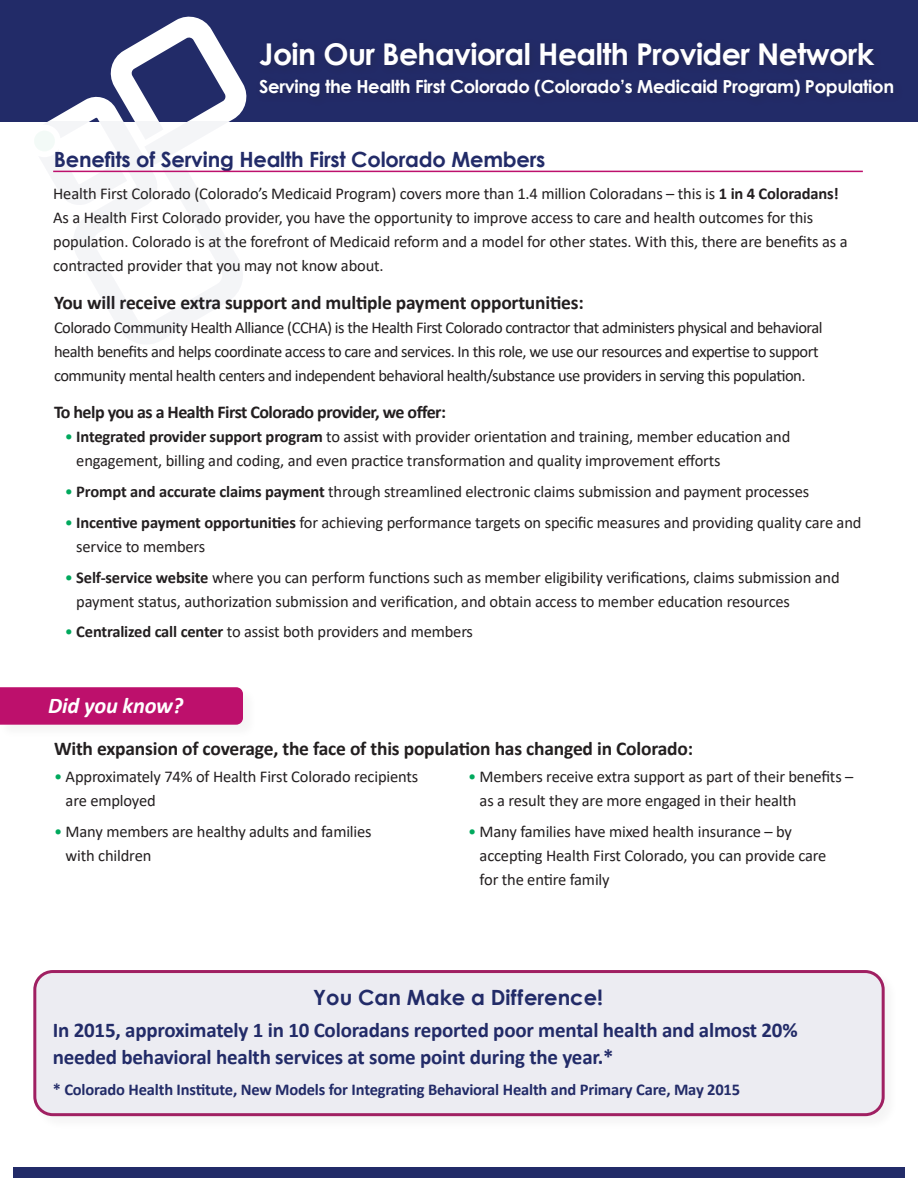
<style>
.page{position:relative;width:918px;height:1188px;background:#fff}
.page>*{position:absolute;margin:0;border:0;box-sizing:border-box;transform-origin:0 0}
.t1{font:700 30px "Century Gothic";letter-spacing:-.02em;color:#fff}
.t2{font:italic 700 22.5px "Calibri";letter-spacing:-.01em;color:#fff}
.t3{font:700 21px/27px "Calibri";letter-spacing:-.01em;color:#222b68}
.t4{font:700 21px "Century Gothic";letter-spacing:-.01em;color:#222b68}
.t5{font:700 19.5px "Calibri";letter-spacing:-.01em;color:#231f20}
.t6{font:700 18px "Century Gothic";letter-spacing:-.02em;color:#fff}
.t7{font:700 18px "Calibri";letter-spacing:-.03em;color:#231f20}
.t8{font:16.5px/24px "Calibri";letter-spacing:-.01em;color:#231f20}
.t9{font:16.5px/24px "Calibri";letter-spacing:-.03em;color:#231f20}
.t10{font:700 16.5px "Calibri";letter-spacing:-.01em;color:#222b68}
.s1{font-weight:700}
.s2{color:#00a95d}
</style>
<div class="page">
<div style="left:0;top:686px;width:258px;height:54px;background:#fafafa"></div>
<div style="left:0;top:687px;width:243px;height:38px;background:#bd106c"></div>
<div style="left:0;top:0;width:918px;height:122px;background:#222b68"></div>
<svg style="left:47px;top:16px;width:200px;height:106px"></svg>
<div style="left:13px;top:1167px;width:892px;height:11px;background:#222b68"></div>
<svg style="left:40px;top:122px;width:210px;height:222px"></svg>
<div style="left:34px;top:131px;width:21px;height:20px;background:#f3faf7;border-radius:50%"></div>
<div style="left:32px;top:969px;width:868px;height:162px;background:#231f20;opacity:.05"></div>
<div style="left:35px;top:972px;width:848px;height:143px;background:#ececf2;border-radius:18px"></div>
<div style="left:33px;top:970px;width:852px;height:146px;border:3px solid #a02062;border-radius:18px"></div>
<hr style="left:53px;top:171px;width:810px;height:1px;background:#bd106c">
<p class="t1" style="left:259px;top:31px;width:616px">Join Our Behavioral Health Provider Network</p>
<p class="t6" style="left:259px;top:73px;width:637px">Serving the Health First Colorado (Colorado’s Medicaid Program) Population</p>
<p class="t4" style="left:54px;top:143px;width:493px">Benefits of Serving Health First Colorado Members</p>
<p class="t8" style="left:53px;top:181px;width:796px">Health First Colorado (Colorado’s Medicaid Program) covers more than 1.4 million Coloradans – this is <span class="s1">1 in 4 Coloradans!<br></span>As a Health First Colorado provider, you have the opportunity to improve access to care and health outcomes for this population. Colorado is at the forefront of Medicaid reform and a model for other states. With this, there are benefits as a contracted provider that you may not know about.</p>
<p class="t5" style="left:54px;top:289px;width:531px">You will receive extra support and multiple payment opportunities:</p>
<p class="t9" style="left:54px;top:315px;width:770px">Colorado Community Health Alliance (CCHA) is the Health First Colorado contractor that administers physical and behavioral health benefits and helps coordinate access to care and services. In this role, we use our resources and expertise to support community mental health centers and independent behavioral health/substance use providers in serving this population.</p>
<p class="t7" style="left:54px;top:400px;width:394px">To help you as a Health First Colorado provider, we offer:</p>
<p class="t8" style="left:76px;top:424px;width:716px;text-indent:-12px"><span class="s2">•</span> <span class="s1">Integrated provider support program</span> to assist with provider orientation and training, member education and engagement, billing and coding, and even practice transformation and quality improvement efforts</p>
<p class="t8" style="left:65px;top:479px;width:746px"><span class="s2">•</span> <span class="s1">Prompt and accurate claims payment</span> through streamlined electronic claims submission and payment processes</p>
<p class="t8" style="left:76px;top:510px;width:787px;text-indent:-12px"><span class="s2">•</span> <span class="s1">Incentive payment opportunities</span> for achieving performance targets on specific measures and providing quality care and service to members</p>
<p class="t8" style="left:76px;top:565px;width:765px;text-indent:-12px"><span class="s2">•</span> <span class="s1">Self-service website</span> where you can perform functions such as member eligibility verifications, claims submission and payment status, authorization submission and verification, and obtain access to member education resources</p>
<p class="t8" style="left:65px;top:619px;width:410px"><span class="s2">•</span> <span class="s1">Centralized call center</span> to assist both providers and members</p>
<p class="t2" style="left:48px;top:689px;width:136px">Did you know?</p>
<p class="t5" style="left:54px;top:735px;width:641px">With expansion of coverage, the face of this population has changed in Colorado:</p>
<p class="t8" style="left:66px;top:764px;width:354px;text-indent:-12px"><span class="s2">•</span> Approximately 74% of Health First Colorado recipients are employed</p>
<p class="t8" style="left:66px;top:819px;width:308px;text-indent:-12px"><span class="s2">•</span> Many members are healthy adults and families with children</p>
<p class="t8" style="left:480px;top:764px;width:375px;text-indent:-12px"><span class="s2">•</span> Members receive extra support as part of their benefits – as a result they are more engaged in their health</p>
<p class="t8" style="left:480px;top:819px;width:348px;text-indent:-12px"><span class="s2">•</span> Many families have mixed health insurance – by accepting Health First Colorado, you can provide care for the entire family</p>
<p class="t4" style="left:313px;top:982px;width:291px">You Can Make a Difference!</p>
<p class="t3" style="left:53px;top:1016px;width:746px">In 2015, approximately 1 in 10 Coloradans reported poor mental health and almost 20% needed behavioral health services at some point during the year.*</p>
<p class="t10" style="left:53px;top:1078px;width:689px">* Colorado Health Institute, New Models for Integrating Behavioral Health and Primary Care, May 2015</p>
</div>
